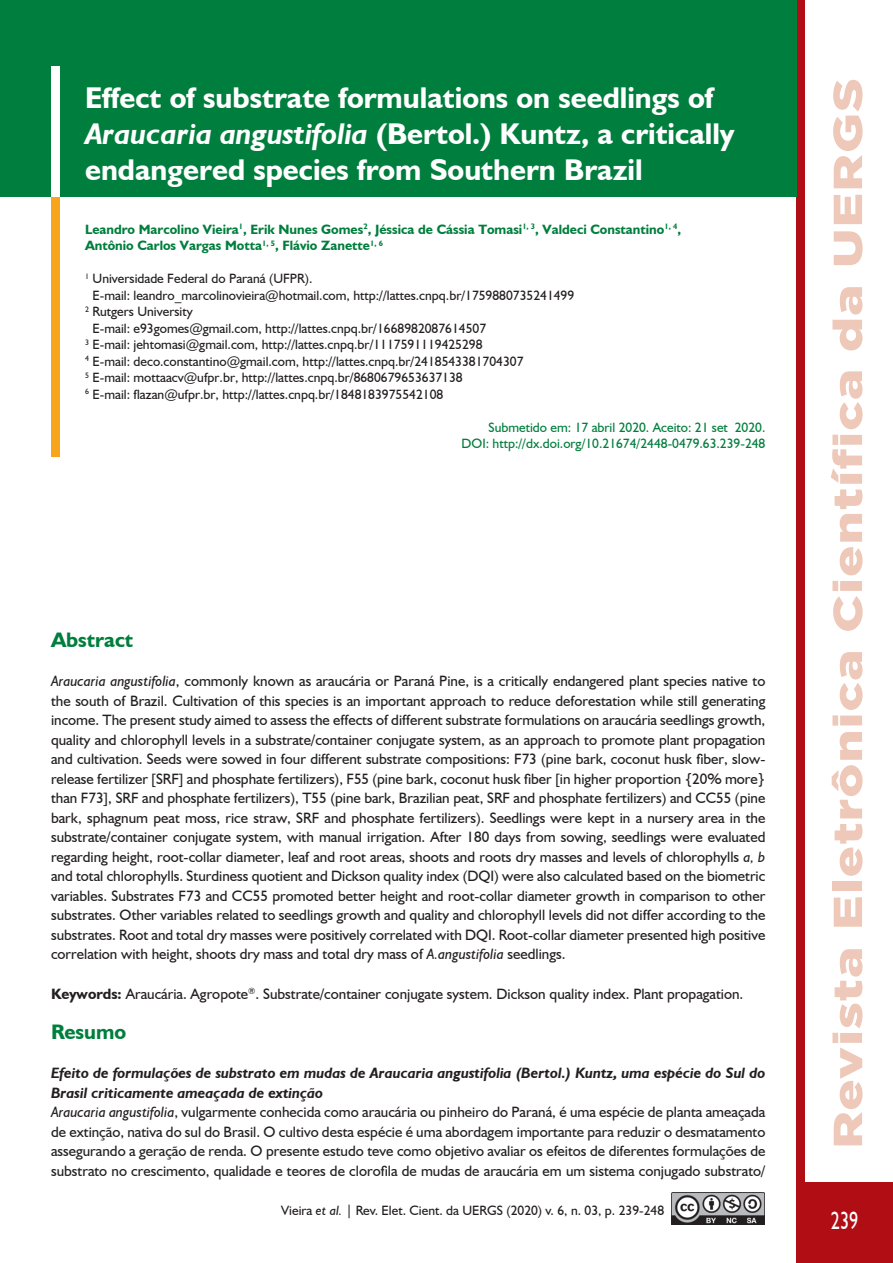
<style>
.page{position:relative;width:893px;height:1263px;background:#fff}
.page>*{position:absolute;margin:0;border:0;box-sizing:border-box;transform-origin:0 0}
.t1{font:900 40.5px "Gotham";letter-spacing:.025em;color:#eec8b8;scale:1.28 1}
.t2{font:700 30px/36px "Humanist 521 BT";color:#fff}
.t3{font:24.75px "Humanist 521 BT";color:#fff;scale:.73 1}
.subtitulos{font:700 21px "Humanist 521 BT";color:#007e3d}
.t4{font:15px/19.5px "Humanist 521 BT";color:#231f20;text-align:justify}
.t5{font:italic 700 15px/19.5px "Humanist 521 BT";color:#231f20}
.legendas_figuras{font:13.5px "Humanist 521 BT";color:#231f20}
.t6{font:700 13.5px/16.5px "Humanist 521 BT";color:#007e3d}
.t7{font:13.5px "Humanist 521 BT";color:#007e3d}
.s1{font-style:italic}
.s2{font-weight:700}
</style>
<div class="page">
<div style="left:796px;top:0;width:9px;height:1182px;background:#b00d15"></div>
<div style="left:796px;top:1182px;width:97px;height:81px;background:#b00d15"></div>
<img style="left:671px;top:1192px;width:94px;height:33px">
<div style="left:0;top:0;width:796px;height:197px;background:#007e3d"></div>
<div style="left:51px;top:66px;width:9px;height:131px;background:#fff"></div>
<div style="left:51px;top:197px;width:9px;height:259px;background:#f9a51b"></div>
<p class="t2" style="left:85px;top:79px;width:651px">Effect of substrate formulations on seedlings of<br><span class="s1">Araucaria angustifolia</span> (Bertol.) Kuntz, a critically endangered species from Southern Brazil</p>
<p class="t6" style="left:85px;top:220px;width:597px">Leandro Marcolino Vieira<sup>1</sup>, Erik Nunes Gomes<sup>2</sup>, Jéssica de Cássia Tomasi<sup>1,</sup> <sup>3</sup>, Valdeci Constantino<sup>1,</sup> <sup>4</sup>,<br>Antônio Carlos Vargas Motta<sup>1,</sup> <sup>5</sup>, Flávio Zanette<sup>1,</sup> <sup>6</sup></p>
<p class="legendas_figuras" style="left:85px;top:270px;width:229px"><sup>1</sup> Universidade Federal do Paraná (UFPR).</p>
<p class="legendas_figuras" style="left:93px;top:287px;width:483px">E-mail: leandro_marcolinovieira@hotmail.com, http://lattes.cnpq.br/1759880735241499</p>
<p class="legendas_figuras" style="left:85px;top:303px;width:109px"><sup>2</sup> Rutgers University</p>
<p class="legendas_figuras" style="left:93px;top:320px;width:395px">E-mail: e93gomes@gmail.com, http://lattes.cnpq.br/1668982087614507</p>
<p class="legendas_figuras" style="left:85px;top:336px;width:399px"><sup>3</sup> E-mail: jehtomasi@gmail.com, http://lattes.cnpq.br/1117591119425298</p>
<p class="legendas_figuras" style="left:85px;top:353px;width:440px"><sup>4</sup> E-mail: deco.constantino@gmail.com, http://lattes.cnpq.br/2418543381704307</p>
<p class="legendas_figuras" style="left:85px;top:369px;width:379px"><sup>5</sup> E-mail: mottaacv@ufpr.br, http://lattes.cnpq.br/8680679653637138</p>
<p class="legendas_figuras" style="left:85px;top:386px;width:360px"><sup>6</sup> E-mail: flazan@ufpr.br, http://lattes.cnpq.br/1848183975542108</p>
<p class="t7" style="left:488px;top:419px;width:278px">Submetido em: 17 abril 2020. Aceito: 21 set 2020.</p>
<p class="t7" style="left:462px;top:435px;width:305px">DOI: http://dx.doi.org/10.21674/2448-0479.63.239-248</p>
<p class="subtitulos" style="left:51px;top:627px;width:84px">Abstract</p>
<p class="t4" style="left:51px;top:671px;width:716px"><span class="s1">Araucaria angustifolia</span>, commonly known as araucária or Paraná Pine, is a critically endangered plant species native to the south of Brazil. Cultivation of this species is an important approach to reduce deforestation while still generating income. The present study aimed to assess the effects of different substrate formulations on araucária seedlings growth, quality and chlorophyll levels in a substrate/container conjugate system, as an approach to promote plant propagation and cultivation. Seeds were sowed in four different substrate compositions: F73 (pine bark, coconut husk fiber, slow&shy;release fertilizer [SRF] and phosphate fertilizers), F55 (pine bark, coconut husk fiber [in higher proportion {20% more} than F73], SRF and phosphate fertilizers), T55 (pine bark, Brazilian peat, SRF and phosphate fertilizers) and CC55 (pine bark, sphagnum peat moss, rice straw, SRF and phosphate fertilizers). Seedlings were kept in a nursery area in the substrate/container conjugate system, with manual irrigation. After 180 days from sowing, seedlings were evaluated regarding height, root-collar diameter, leaf and root areas, shoots and roots dry masses and levels of chlorophylls <span class="s1">a, b </span>and total chlorophylls. Sturdiness quotient and Dickson quality index (DQI) were also calculated based on the biometric variables. Substrates F73 and CC55 promoted better height and root-collar diameter growth in comparison to other substrates. Other variables related to seedlings growth and quality and chlorophyll levels did not differ according to the substrates. Root and total dry masses were positively correlated with DQI. Root-collar diameter presented high positive correlation with height, shoots dry mass and total dry mass of <span class="s1">A.angustifolia</span> seedlings.</p>
<p class="t4" style="left:51px;top:983px;width:694px"><span class="s2">Keywords:</span> Araucária. Agropote<sup>®</sup>. Substrate/container conjugate system. Dickson quality index. Plant propagation.</p>
<p class="subtitulos" style="left:51px;top:1019px;width:77px">Resumo</p>
<p class="t5" style="left:51px;top:1063px;width:716px">Efeito de formulações de substrato em mudas de Araucaria angustifolia (Bertol.) Kuntz, uma espécie do Sul do<br>Brasil criticamente ameaçada de extinção</p>
<p class="t4" style="left:51px;top:1102px;width:716px"><span class="s1">Araucaria angustifolia</span>, vulgarmente conhecida como araucária ou pinheiro do Paraná, é uma espécie de planta ameaçada de extinção, nativa do sul do Brasil. O cultivo desta espécie é uma abordagem importante para reduzir o desmatamento assegurando a geração de renda. O presente estudo teve como objetivo avaliar os efeitos de diferentes formulações de substrato no crescimento, qualidade e teores de clorofila de mudas de araucária em um sistema conjugado substrato/</p>
<p class="legendas_figuras" style="left:281px;top:1201px;width:384px">Vieira <span class="s1">et al.</span> | Rev. Elet. Cient. da UERGS (2020) v. 6, n. 03, p. 239-248</p>
<h1 class="t1" style="left:824px;top:1148px;width:838px;rotate:-90deg">Revista Eletrônica Científica da UERGS</h1>
<h3 class="t3" style="left:831px;top:1205px;width:39px">239</h3>
</div>
